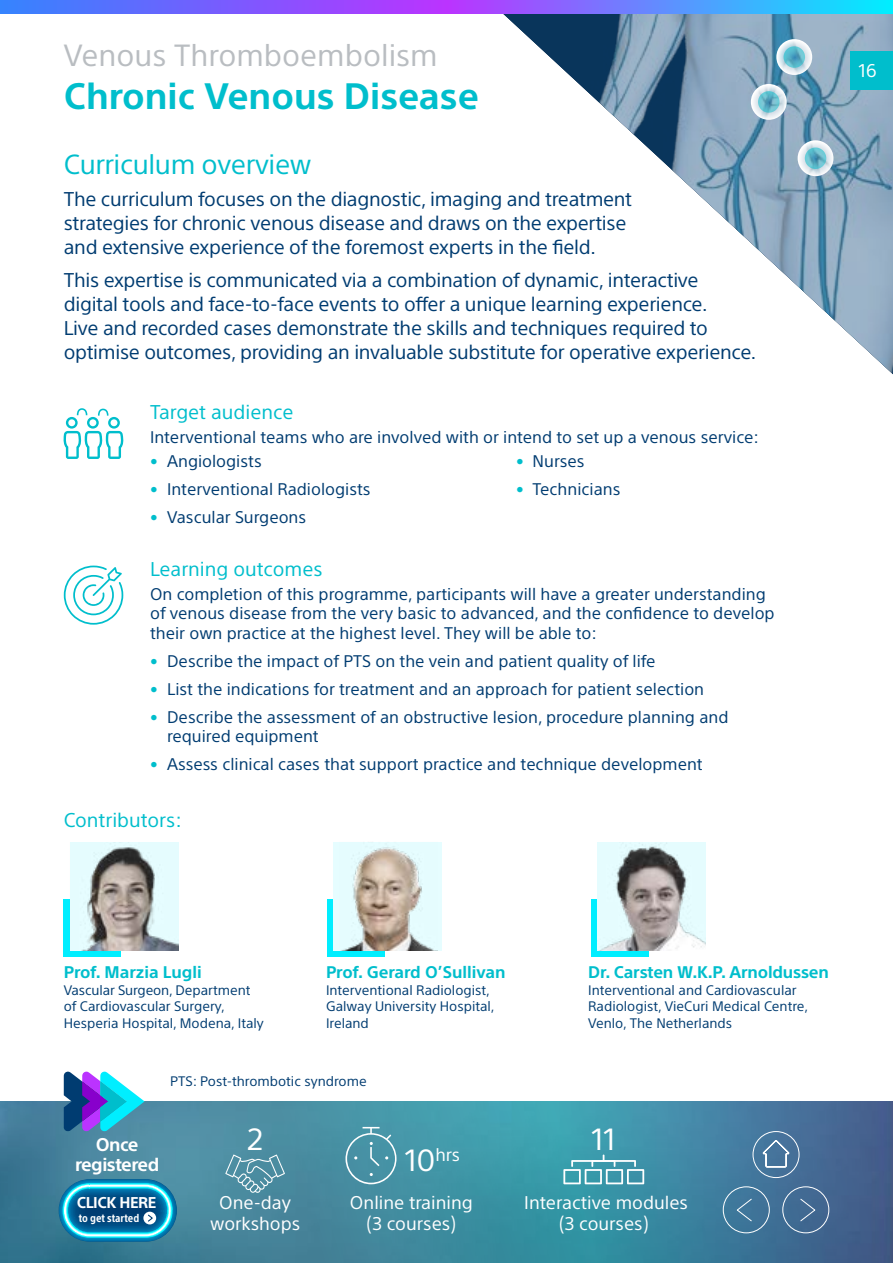
<style>
.page{position:relative;width:893px;height:1263px;background:#fff}
.page>*{position:absolute;margin:0;border:0;box-sizing:border-box;transform-origin:0 0}
.t1{font:700 36px "SST";color:#00becc}
.t2{font:30px "SST";color:#b9bdc1}
.t3{font:30px "SST";color:#fff}
.t4{font:27px "SST";letter-spacing:-.015em;color:#00becc}
.t5{font:19.5px/24px "SST";letter-spacing:-.015em;color:#003c71}
.t6{font:19.5px "SST";color:#00becc}
.t7{font:18px/21px "SST";color:#fff;text-align:center}
.t8{font:700 18px "SST";letter-spacing:-.025em;color:#fff}
.t9{font:17.55px "SST";color:#fff}
.t10{font:16.5px/19.5px "SST";color:#003c71}
.t11{font:700 16.5px "SST";letter-spacing:-.01em;color:#00becc}
.t12{font:700 15.3px "SST";letter-spacing:-.03em;color:#fff}
.t13{font:13.5px/16.5px "SST";color:#003c71}
.t14{font:700 condensed 11.1px "SST";color:#fff}
.s1{color:#00becc}
.s2{font-size:30px}
</style>
<div class="page">
<svg style="left:503px;top:14px;width:390px;height:360px"></svg>
<svg style="left:751px;top:84px;width:36px;height:36px"></svg>
<svg style="left:758px;top:91px;width:21px;height:22px"></svg>
<svg style="left:776px;top:39px;width:36px;height:36px"></svg>
<svg style="left:783px;top:46px;width:22px;height:22px"></svg>
<svg style="left:798px;top:140px;width:35px;height:36px"></svg>
<svg style="left:805px;top:147px;width:21px;height:22px"></svg>
<svg style="left:63px;top:408px;width:61px;height:51px"></svg>
<svg style="left:64px;top:566px;width:59px;height:59px"></svg>
<svg style="left:0;top:1101px;width:893px;height:162px;background:#41859e"></svg>
<svg style="left:64px;top:1071px;width:81px;height:60px"></svg>
<div style="left:64px;top:899px;width:57px;height:57px;background:#0ef"></div>
<img style="left:70px;top:842px;width:108px;height:108px">
<svg style="left:327px;top:899px;width:58px;height:57px"></svg>
<div style="left:334px;top:842px;width:108px;height:108px;background:#e6fdff"></div>
<img style="left:343px;top:847px;width:91px;height:103px">
<div style="left:591px;top:899px;width:57px;height:57px;background:#0ef"></div>
<img style="left:597px;top:842px;width:109px;height:108px">
<svg style="left:0;top:0;width:893px;height:14px;background:#6a76fe"></svg>
<div style="left:723px;top:1186px;width:47px;height:47px;border:1px solid #fff;border-radius:50%"></div>
<svg style="left:736px;top:1198px;width:16px;height:24px"></svg>
<div style="left:782px;top:1186px;width:47px;height:47px;border:1px solid #fff;border-radius:50%"></div>
<svg style="left:800px;top:1198px;width:16px;height:24px"></svg>
<div style="left:753px;top:1131px;width:46px;height:47px;border:1px solid #fff;border-radius:50%"></div>
<svg style="left:763px;top:1140px;width:26px;height:27px"></svg>
<div style="left:850px;top:51px;width:43px;height:38px;background:#00becc"></div>
<svg style="left:563px;top:1154px;width:81px;height:30px;background:#66afbd"></svg>
<svg style="left:345px;top:1127px;width:52px;height:58px;background:#5b9eaf"></svg>
<svg style="left:225px;top:1154px;width:60px;height:39px;background:#649cad"></svg>
<svg style="left:59px;top:1179px;width:118px;height:63px;background:#2081a9"></svg>
<h2 class="t2" style="left:64px;top:37px;width:375px">Venous Thromboembolism</h2>
<h1 class="t1" style="left:64px;top:74px;width:417px">Chronic Venous Disease</h1>
<h3 class="t4" style="left:64px;top:148px;width:249px">Curriculum overview</h3>
<p class="t5" style="left:64px;top:187px;width:570px">The curriculum focuses on the diagnostic, imaging and treatment strategies for chronic venous disease and draws on the expertise and extensive experience of the foremost experts in the field.</p>
<p class="t5" style="left:64px;top:268px;width:694px">This expertise is communicated via a combination of dynamic, interactive digital tools and face-to-face events to offer a unique learning experience.<br>Live and recorded cases demonstrate the skills and techniques required to optimise outcomes, providing an invaluable substitute for operative experience.</p>
<p class="t6" style="left:150px;top:400px;width:145px">Target audience</p>
<p class="t10" style="left:150px;top:427px;width:610px">Interventional teams who are involved with or intend to set up a venous service:</p>
<p class="t10" style="left:150px;top:451px;width:113px"><span class="s1">•</span> Angiologists</p>
<p class="t10" style="left:516px;top:451px;width:70px"><span class="s1">•</span> Nurses</p>
<p class="t10" style="left:150px;top:479px;width:222px"><span class="s1">•</span> Interventional Radiologists</p>
<p class="t10" style="left:516px;top:479px;width:106px"><span class="s1">•</span> Technicians</p>
<p class="t10" style="left:150px;top:507px;width:158px"><span class="s1">•</span> Vascular Surgeons</p>
<p class="t6" style="left:150px;top:557px;width:174px">Learning outcomes</p>
<p class="t10" style="left:150px;top:584px;width:626px">On completion of this programme, participants will have a greater understanding of venous disease from the very basic to advanced, and the confidence to develop their own practice at the highest level. They will be able to:</p>
<p class="t10" style="left:150px;top:651px;width:507px"><span class="s1">•</span> Describe the impact of PTS on the vein and patient quality of life</p>
<p class="t10" style="left:150px;top:679px;width:556px"><span class="s1">•</span> List the indications for treatment and an approach for patient selection</p>
<p class="t10" style="left:167px;top:707px;width:563px;text-indent:-17px"><span class="s1">•</span> Describe the assessment of an obstructive lesion, procedure planning and required equipment</p>
<p class="t10" style="left:150px;top:754px;width:554px"><span class="s1">•</span> Assess clinical cases that support practice and technique development</p>
<p class="t6" style="left:64px;top:809px;width:120px">Contributors:</p>
<p class="t7" style="left:859px;top:60px;width:19px">16</p>
<p class="t11" style="left:64px;top:962px;width:139px">Prof. Marzia Lugli</p>
<p class="t13" style="left:64px;top:981px;width:202px">Vascular Surgeon, Department of Cardiovascular Surgery,<br>Hesperia Hospital, Modena, Italy</p>
<p class="t11" style="left:326px;top:962px;width:181px">Prof. Gerard O’Sullivan</p>
<p class="t13" style="left:326px;top:981px;width:170px">Interventional Radiologist,<br>Galway University Hospital,<br>Ireland</p>
<p class="t11" style="left:588px;top:962px;width:242px">Dr. Carsten W.K.P. Arnoldussen</p>
<p class="t13" style="left:588px;top:981px;width:221px">Interventional and Cardiovascular<br>Radiologist, VieCuri Medical Centre,<br>Venlo, The Netherlands</p>
<p class="t13" style="left:170px;top:1073px;width:198px">PTS: Post-thrombotic syndrome</p>
<p class="t8" style="left:96px;top:1134px;width:44px">Once</p>
<h2 class="t3" style="left:247px;top:1121px;width:17px">2</h2>
<p class="t8" style="left:75px;top:1153px;width:86px">registered</p>
<p class="t12" style="left:77px;top:1194px;width:81px">CLICK HERE</p>
<p class="t14" style="left:79px;top:1211px;width:62px">to get started</p>
<p class="t7" style="left:210px;top:1192px;width:92px">One-day workshops</p>
<p class="t9" style="left:405px;top:1145px;width:57px"><span class="s2">10</span>hrs</p>
<p class="t7" style="left:350px;top:1192px;width:124px">Online training (3 courses)</p>
<h2 class="t3" style="left:592px;top:1121px;width:25px">11</h2>
<p class="t7" style="left:524px;top:1192px;width:165px">Interactive modules (3 courses)</p>
</div>
